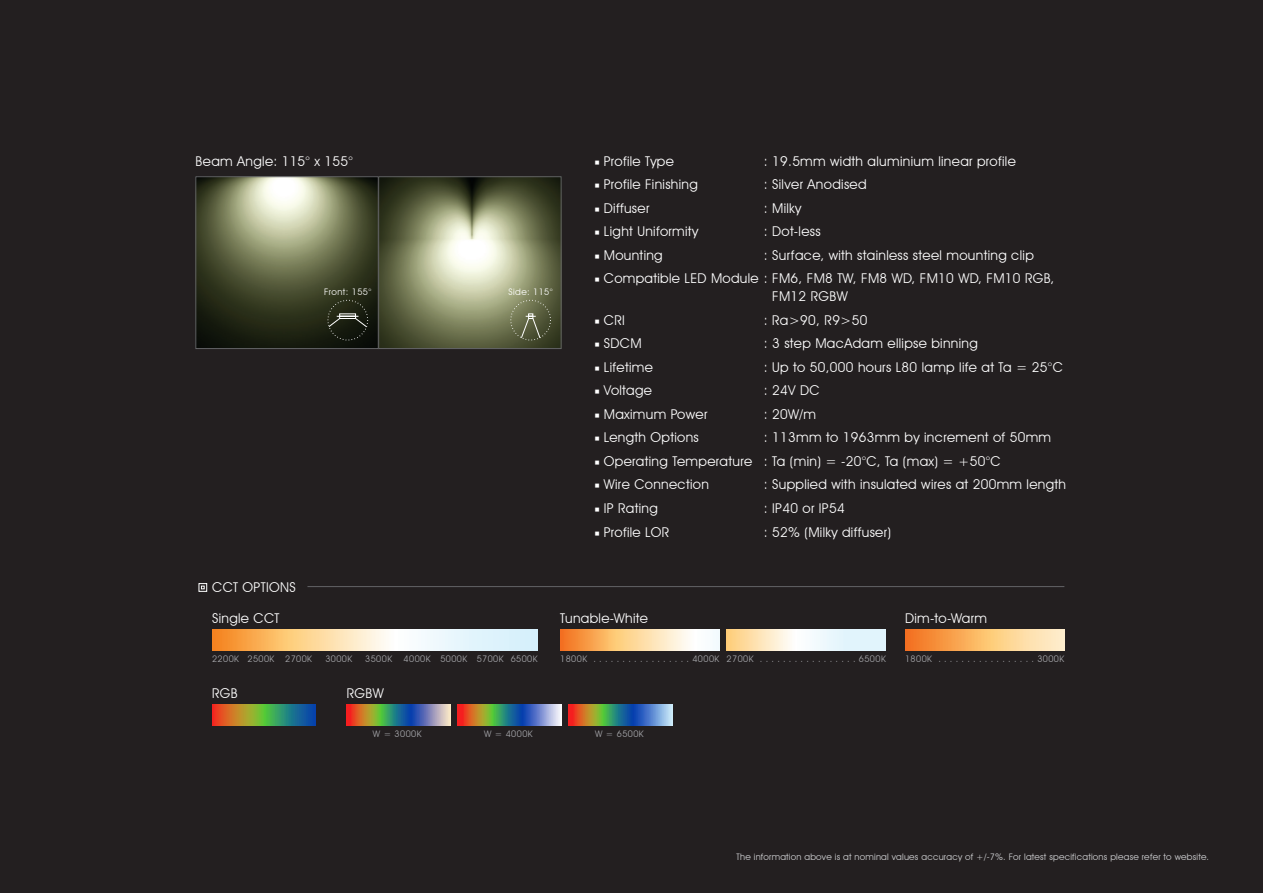
<style>
.page{position:relative;width:1263px;height:893px;background:#231f20}
.page>*{position:absolute;margin:0;border:0;box-sizing:border-box;transform-origin:0 0}
.t1{font:13.5px/18px "Avant Garde IT Cby BT";letter-spacing:.025em;color:#fff}
.t2{font:9px "Avant Garde IT Cby BT";letter-spacing:.05em;color:#a8a9ad}
.t3{font:9px "Avant Garde IT Cby BT";letter-spacing:.025em;color:#d1d2d4}
.t4{font:9px "Avant Garde IT Cby BT";letter-spacing:.05em;color:#fff}
.s1{font-family:"Minion Pro"}
</style>
<div class="page">
<img style="left:198px;top:179px;width:361px;height:168px">
<div style="left:196px;top:177px;width:182px;height:172px;border:1px solid #636366"></div>
<div style="left:328px;top:300px;width:40px;height:40px;border:1px dashed #fff;border-radius:50%"></div>
<svg style="left:328px;top:314px;width:40px;height:26px"></svg>
<div style="left:378px;top:177px;width:183px;height:172px;border:1px solid #636366"></div>
<div style="left:511px;top:300px;width:40px;height:40px;border:1px dashed #fff;border-radius:50%"></div>
<svg style="left:520px;top:314px;width:22px;height:26px"></svg>
<svg style="left:569px;top:704px;width:103px;height:22px;background:#6f8282"></svg>
<svg style="left:458px;top:704px;width:103px;height:22px;background:#7b8482"></svg>
<svg style="left:347px;top:704px;width:103px;height:22px;background:#7b8279"></svg>
<svg style="left:212px;top:704px;width:103px;height:22px;background:#718253"></svg>
<svg style="left:212px;top:629px;width:326px;height:22px;background:#f2ddbd"></svg>
<div style="left:199px;top:583px;width:8px;height:9px;border:1px solid #fff"></div>
<hr style="left:307px;top:586px;width:757px;height:1px;background:#636366">
<svg style="left:727px;top:629px;width:159px;height:22px;background:#f2efe0"></svg>
<svg style="left:560px;top:629px;width:159px;height:22px;background:#fbcf9d"></svg>
<div style="left:905px;top:629px;width:159px;height:22px;background:linear-gradient(to right,#f57817,#fffed2)"></div>
<p class="t1" style="left:196px;top:152px;width:159px">Beam Angle: 115° x 155°</p>
<p class="t4" style="left:324px;top:286px;width:49px">Front: 155°</p>
<p class="t4" style="left:509px;top:286px;width:46px">Side: 115°</p>
<p class="t1" style="left:212px;top:578px;width:85px">CCT OPTIONS</p>
<p class="t1" style="left:595px;top:152px;width:81px"><span class="s1">■</span> Profile Type</p>
<p class="t1" style="left:764px;top:152px;width:253px">: 19.5mm width aluminium linear profile</p>
<p class="t1" style="left:595px;top:175px;width:105px"><span class="s1">■</span> Profile Finishing</p>
<p class="t1" style="left:764px;top:175px;width:104px">: Silver Anodised</p>
<p class="t1" style="left:595px;top:199px;width:56px"><span class="s1">■</span> Diffuser</p>
<p class="t1" style="left:764px;top:199px;width:39px">: Milky</p>
<p class="t1" style="left:595px;top:222px;width:105px"><span class="s1">■</span> Light Uniformity</p>
<p class="t1" style="left:764px;top:222px;width:58px">: Dot-less</p>
<p class="t1" style="left:595px;top:246px;width:70px"><span class="s1">■</span> Mounting</p>
<p class="t1" style="left:764px;top:246px;width:271px">: Surface, with stainless steel mounting clip</p>
<p class="t1" style="left:772px;top:269px;width:284px;text-indent:-178px"><span class="s1">■</span> Compatible LED Module : FM6, FM8 TW, FM8 WD, FM10 WD, FM10 RGB,<br>FM12 RGBW</p>
<p class="t1" style="left:595px;top:311px;width:32px"><span class="s1">■</span> CRI</p>
<p class="t1" style="left:764px;top:311px;width:105px">: Ra&gt;90, R9&gt;50</p>
<p class="t1" style="left:595px;top:334px;width:48px"><span class="s1">■</span> SDCM</p>
<p class="t1" style="left:764px;top:334px;width:215px">: 3 step MacAdam ellipse binning</p>
<p class="t1" style="left:595px;top:358px;width:60px"><span class="s1">■</span> Lifetime</p>
<p class="t1" style="left:764px;top:358px;width:300px">: Up to 50,000 hours L80 lamp life at Ta = 25°C</p>
<p class="t1" style="left:595px;top:381px;width:59px"><span class="s1">■</span> Voltage</p>
<p class="t1" style="left:764px;top:381px;width:57px">: 24V DC</p>
<p class="t1" style="left:595px;top:405px;width:114px"><span class="s1">■</span> Maximum Power</p>
<p class="t1" style="left:764px;top:405px;width:54px">: 20W/m</p>
<p class="t1" style="left:595px;top:428px;width:106px"><span class="s1">■</span> Length Options</p>
<p class="t1" style="left:764px;top:428px;width:289px">: 113mm to 1963mm by increment of 50mm</p>
<p class="t1" style="left:595px;top:452px;width:407px"><span class="s1">■</span> Operating Temperature : Ta (min) = -20°C, Ta (max) = +50°C</p>
<p class="t1" style="left:595px;top:476px;width:116px"><span class="s1">■</span> Wire Connection</p>
<p class="t1" style="left:764px;top:476px;width:304px">: Supplied with insulated wires at 200mm length</p>
<p class="t1" style="left:595px;top:499px;width:65px"><span class="s1">■</span> IP Rating</p>
<p class="t1" style="left:764px;top:499px;width:82px">: IP40 or IP54</p>
<p class="t1" style="left:595px;top:523px;width:76px"><span class="s1">■</span> Profile LOR</p>
<p class="t1" style="left:764px;top:523px;width:129px">: 52% (Milky diffuser)</p>
<p class="t1" style="left:212px;top:609px;width:69px">Single CCT</p>
<p class="t2" style="left:212px;top:653px;width:101px">2200K 2500K 2700K</p>
<p class="t2" style="left:325px;top:653px;width:28px">3000K</p>
<p class="t2" style="left:365px;top:653px;width:28px">3500K</p>
<p class="t2" style="left:404px;top:653px;width:136px">4000K 5000K 5700K 6500K</p>
<p class="t1" style="left:212px;top:684px;width:27px">RGB</p>
<p class="t1" style="left:347px;top:684px;width:38px">RGBW</p>
<p class="t2" style="left:373px;top:728px;width:50px">W = 3000K</p>
<p class="t2" style="left:484px;top:728px;width:50px">W = 4000K</p>
<p class="t1" style="left:560px;top:609px;width:89px">Tunable-White</p>
<p class="t2" style="left:560px;top:653px;width:327px">1800K .................4000K 2700K .................6500K</p>
<p class="t1" style="left:905px;top:609px;width:83px">Dim-to-Warm</p>
<p class="t2" style="left:905px;top:653px;width:161px">1800K .................3000K</p>
<p class="t2" style="left:595px;top:728px;width:50px">W = 6500K</p>
<p class="t3" style="left:737px;top:852px;width:474px">The information above is at nominal values accuracy of +/-7%. For latest specifications please refer to website.</p>
</div>
